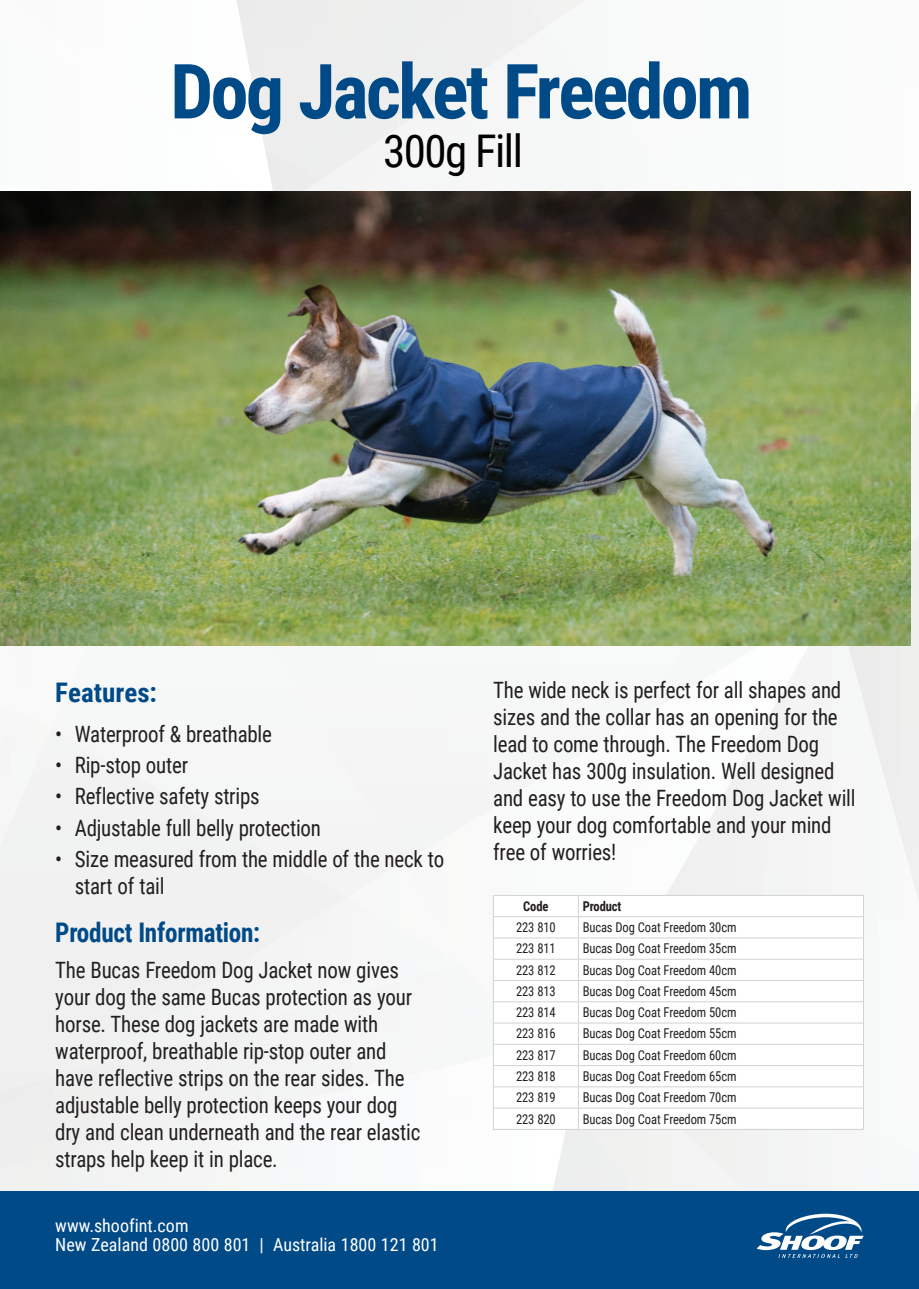
<style>
.page{position:relative;width:919px;height:1289px;background:#fff}
.page>*{position:absolute;margin:0;border:0;box-sizing:border-box;transform-origin:0 0}
.t1{font:700 76.05px "Roboto Condensed";letter-spacing:-.035em;color:#004a87}
.t2{font:45px "Roboto Condensed";letter-spacing:-.035em;color:#000}
.Body{font:700 27px "Roboto Condensed";letter-spacing:-.01em;color:#004a87;scale:.93 1}
.Body-2{font:700 27px "Roboto Condensed";letter-spacing:-.01em;color:#004a87}
.Body-3{font:22.5px/27px "Roboto Condensed";letter-spacing:-.01em;color:#231f20;scale:.93 1}
.t3{font:18px/19.5px "Roboto Condensed";color:#fff}
.Blurb{font:13.5px "Roboto Condensed";letter-spacing:-.01em;color:#231f20;scale:.93 1}
.Shoof_Codes{font:13.5px "Roboto Condensed";letter-spacing:-.01em;color:#231f20;scale:.93 1}
.Blurb-2{font:700 13.5px "Roboto Condensed";letter-spacing:-.01em;color:#231f20;scale:.93 1}
</style>
<div class="page">
<img style="left:910px;top:502px;width:8px;height:33px">
<img style="left:666px;top:599px;width:252px;height:298px">
<img style="left:910px;top:535px;width:8px;height:64px">
<img style="left:910px;top:405px;width:8px;height:97px">
<div style="left:0;top:1061px;width:472px;height:107px;background:#f5f5f5"></div>
<img style="left:0;top:1091px;width:53px;height:17px">
<img style="left:51px;top:645px;width:350px;height:251px">
<div style="left:525px;top:0;width:60px;height:27px;background:#f2f2f2"></div>
<div style="left:163px;top:645px;width:592px;height:218px;background:#f6f7f7"></div>
<img style="left:402px;top:724px;width:228px;height:239px">
<div style="left:347px;top:897px;width:116px;height:179px;background:#f6f6f7"></div>
<div style="left:0;top:727px;width:347px;height:364px;background:#f1f2f2"></div>
<img style="left:492px;top:963px;width:1px;height:93px">
<div style="left:0;top:1191px;width:918px;height:97px;background:#004a87"></div>
<svg style="left:756px;top:1213px;width:107px;height:44px"></svg>
<svg style="left:494px;top:896px;width:369px;height:233px"></svg>
<hr style="left:493px;top:895px;width:85px;height:1px;background:#d1d2d4">
<hr style="left:578px;top:895px;width:285px;height:1px;background:#d1d2d4">
<hr style="left:493px;top:916px;width:85px;height:1px;background:#d1d2d4">
<hr style="left:578px;top:916px;width:285px;height:1px;background:#d1d2d4">
<hr style="left:493px;top:937px;width:85px;height:1px;background:#d1d2d4">
<hr style="left:578px;top:937px;width:285px;height:1px;background:#d1d2d4">
<hr style="left:493px;top:959px;width:85px;height:1px;background:#d1d2d4">
<hr style="left:578px;top:959px;width:285px;height:1px;background:#d1d2d4">
<hr style="left:493px;top:980px;width:85px;height:1px;background:#d1d2d4">
<hr style="left:578px;top:980px;width:285px;height:1px;background:#d1d2d4">
<hr style="left:493px;top:1001px;width:85px;height:1px;background:#d1d2d4">
<hr style="left:578px;top:1001px;width:285px;height:1px;background:#d1d2d4">
<hr style="left:493px;top:1022px;width:85px;height:1px;background:#d1d2d4">
<hr style="left:578px;top:1022px;width:285px;height:1px;background:#d1d2d4">
<hr style="left:493px;top:1044px;width:85px;height:1px;background:#d1d2d4">
<hr style="left:578px;top:1044px;width:285px;height:1px;background:#d1d2d4">
<hr style="left:493px;top:1065px;width:85px;height:1px;background:#d1d2d4">
<hr style="left:578px;top:1065px;width:285px;height:1px;background:#d1d2d4">
<hr style="left:493px;top:1086px;width:85px;height:1px;background:#d1d2d4">
<hr style="left:578px;top:1086px;width:285px;height:1px;background:#d1d2d4">
<hr style="left:493px;top:1107px;width:85px;height:1px;background:#d1d2d4">
<svg style="left:493px;top:896px;width:1px;height:233px"></svg>
<hr style="left:578px;top:1107px;width:285px;height:1px;background:#d1d2d4">
<svg style="left:578px;top:896px;width:1px;height:233px"></svg>
<svg style="left:863px;top:895px;width:1px;height:234px"></svg>
<hr style="left:493px;top:1129px;width:85px;height:1px;background:#d1d2d4">
<hr style="left:578px;top:1129px;width:285px;height:1px;background:#d1d2d4">
<img style="left:0;top:191px;width:910px;height:454px">
<h1 class="t1" style="left:170px;top:38px;width:583px">Dog Jacket Freedom</h1>
<h2 class="t2" style="left:383px;top:119px;width:141px">300g Fill</h2>
<p class="Body-2" style="left:55px;top:673px;width:103px">Features:</p>
<p class="Body-3" style="left:55px;top:719px;width:234px">• Waterproof &amp; breathable</p>
<p class="Body-3" style="left:55px;top:750px;width:144px">• Rip-stop outer</p>
<p class="Body-3" style="left:55px;top:781px;width:221px">• Reflective safety strips</p>
<p class="Body-3" style="left:55px;top:813px;width:287px">• Adjustable full belly protection</p>
<p class="Body-3" style="left:75px;top:844px;width:398px;text-indent:-20px">• Size measured from the middle of the neck to start of tail</p>
<p class="Body" style="left:55px;top:913px;width:222px">Product Information:</p>
<p class="Body-3" style="left:55px;top:955px;width:394px">The Bucas Freedom Dog Jacket now gives your dog the same Bucas protection as your horse. These dog jackets are made with waterproof, breathable rip-stop outer and have reflective strips on the rear sides. The adjustable belly protection keeps your dog dry and clean underneath and the rear elastic straps help keep it in place.</p>
<p class="t3" style="left:55px;top:1214px;width:385px">www.shoofint.com<br>New Zealand 0800 800 801 | Australia 1800 121 801</p>
<p class="Body-3" style="left:493px;top:675px;width:391px">The wide neck is perfect for all shapes and sizes and the collar has an opening for the lead to come through. The Freedom Dog Jacket has 300g insulation. Well designed and easy to use the Freedom Dog Jacket will keep your dog comfortable and your mind free of worries!</p>
<p class="Blurb-2" style="left:523px;top:896px;width:29px">Code</p>
<p class="Blurb-2" style="left:582px;top:896px;width:43px">Product</p>
<p class="Blurb" style="left:516px;top:917px;width:44px">223 810</p>
<p class="Blurb" style="left:582px;top:917px;width:167px">Bucas Dog Coat Freedom 30cm</p>
<p class="Blurb" style="left:516px;top:939px;width:44px">223 811</p>
<p class="Blurb" style="left:582px;top:939px;width:167px">Bucas Dog Coat Freedom 35cm</p>
<p class="Shoof_Codes" style="left:516px;top:960px;width:44px">223 812</p>
<p class="Blurb" style="left:582px;top:960px;width:167px">Bucas Dog Coat Freedom 40cm</p>
<p class="Shoof_Codes" style="left:516px;top:981px;width:44px">223 813</p>
<p class="Blurb" style="left:582px;top:981px;width:167px">Bucas Dog Coat Freedom 45cm</p>
<p class="Shoof_Codes" style="left:516px;top:1002px;width:44px">223 814</p>
<p class="Blurb" style="left:582px;top:1002px;width:167px">Bucas Dog Coat Freedom 50cm</p>
<p class="Shoof_Codes" style="left:516px;top:1024px;width:44px">223 816</p>
<p class="Blurb" style="left:582px;top:1024px;width:167px">Bucas Dog Coat Freedom 55cm</p>
<p class="Shoof_Codes" style="left:516px;top:1045px;width:44px">223 817</p>
<p class="Blurb" style="left:582px;top:1045px;width:167px">Bucas Dog Coat Freedom 60cm</p>
<p class="Shoof_Codes" style="left:516px;top:1066px;width:44px">223 818</p>
<p class="Blurb" style="left:582px;top:1066px;width:167px">Bucas Dog Coat Freedom 65cm</p>
<p class="Shoof_Codes" style="left:516px;top:1087px;width:44px">223 819</p>
<p class="Blurb" style="left:582px;top:1087px;width:167px">Bucas Dog Coat Freedom 70cm</p>
<p class="Shoof_Codes" style="left:516px;top:1109px;width:44px">223 820</p>
<p class="Blurb" style="left:582px;top:1109px;width:167px">Bucas Dog Coat Freedom 75cm</p>
</div>
